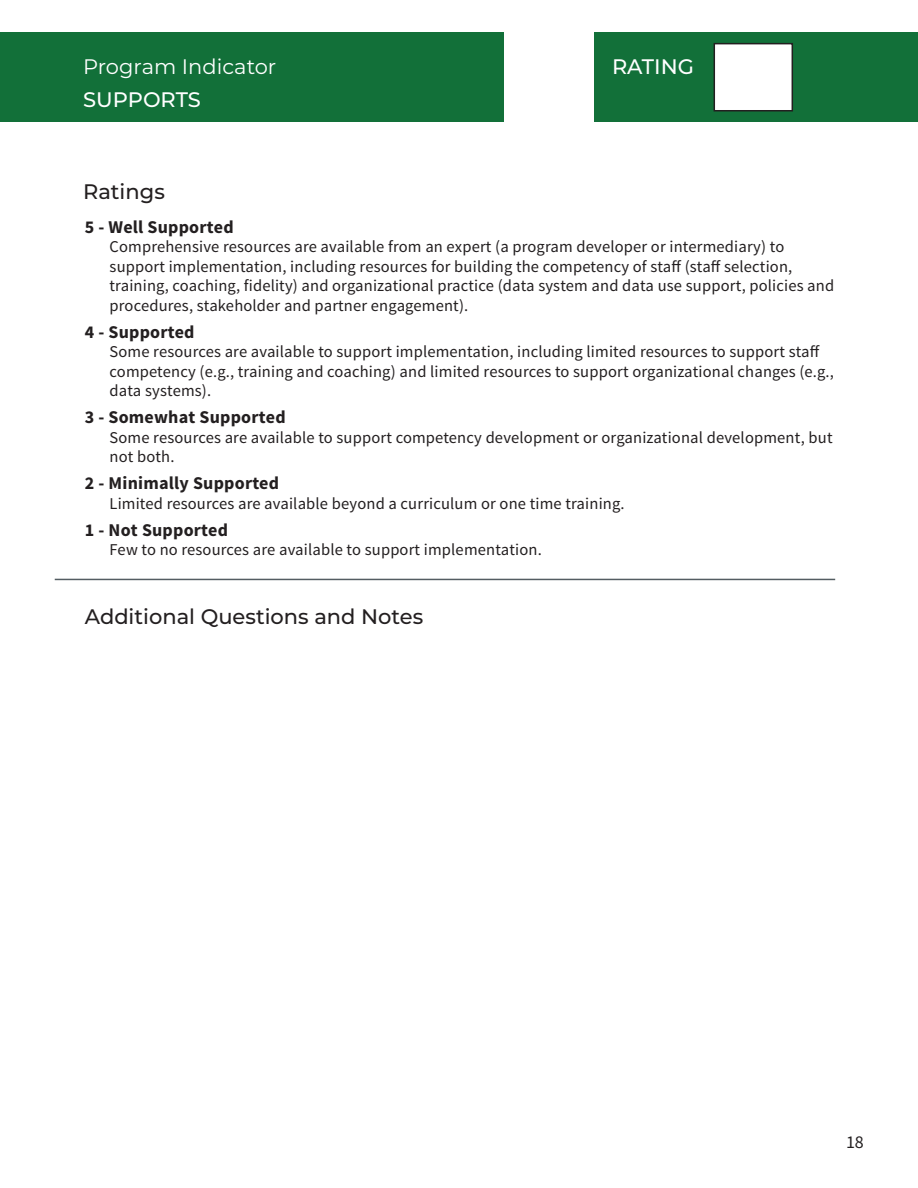
<style>
.page{position:relative;width:918px;height:1188px;background:#fff}
.page>*{position:absolute;margin:0;border:0;box-sizing:border-box;transform-origin:0 0}
.Heading_3{font:500 21px "Montserrat";color:#231f20}
.Heading_3-2{font:21px "Montserrat";color:#fff}
.Heading_3-3{font:500 21px "Montserrat";color:#fff}
.Body_Heading{font:700 18px "Source Sans Pro";letter-spacing:.01em;color:#231f20}
.t1{font:18px "Source Sans Pro";color:#231f20}
.body_rating_revised{font:16.5px/19.5px "Source Sans Pro";letter-spacing:.01em;color:#231f20}
</style>
<div class="page">
<div style="left:0;top:33px;width:504px;height:89px;background:#127039"></div>
<div style="left:594px;top:33px;width:324px;height:89px;background:#127039"></div>
<div style="left:714px;top:44px;width:78px;height:67px;background:#fff"></div>
<div style="left:714px;top:43px;width:79px;height:68px;border:2px solid #231f20"></div>
<hr style="left:55px;top:579px;width:780px;height:1px;background:#545d62">
<p class="Heading_3-2" style="left:83px;top:52px;width:195px">Program Indicator</p>
<p class="Heading_3-3" style="left:612px;top:52px;width:84px">RATING</p>
<p class="Heading_3-3" style="left:83px;top:85px;width:119px">SUPPORTS</p>
<p class="Heading_3" style="left:83px;top:177px;width:83px">Ratings</p>
<p class="Body_Heading" style="left:85px;top:215px;width:150px">5 - Well Supported</p>
<p class="body_rating_revised" style="left:110px;top:237px;width:726px">Comprehensive resources are available from an expert (a program developer or intermediary) to support implementation, including resources for building the competency of staff (staff selection, training, coaching, fidelity) and organizational practice (data system and data use support, policies and procedures, stakeholder and partner engagement).</p>
<p class="Body_Heading" style="left:85px;top:320px;width:111px">4 - Supported</p>
<p class="body_rating_revised" style="left:110px;top:342px;width:726px">Some resources are available to support implementation, including limited resources to support staff competency (e.g., training and coaching) and limited resources to support organizational changes (e.g., data systems).</p>
<p class="Body_Heading" style="left:85px;top:405px;width:202px">3 - Somewhat Supported</p>
<p class="body_rating_revised" style="left:110px;top:428px;width:725px">Some resources are available to support competency development or organizational development, but not both.</p>
<p class="Body_Heading" style="left:85px;top:471px;width:196px">2 - Minimally Supported</p>
<p class="body_rating_revised" style="left:110px;top:494px;width:517px">Limited resources are available beyond a curriculum or one time training.</p>
<p class="Body_Heading" style="left:85px;top:518px;width:145px">1 - Not Supported</p>
<p class="body_rating_revised" style="left:110px;top:540px;width:434px">Few to no resources are available to support implementation.</p>
<p class="Heading_3" style="left:85px;top:602px;width:340px">Additional Questions and Notes</p>
<p class="t1" style="left:846px;top:1130px;width:19px">18</p>
</div>
